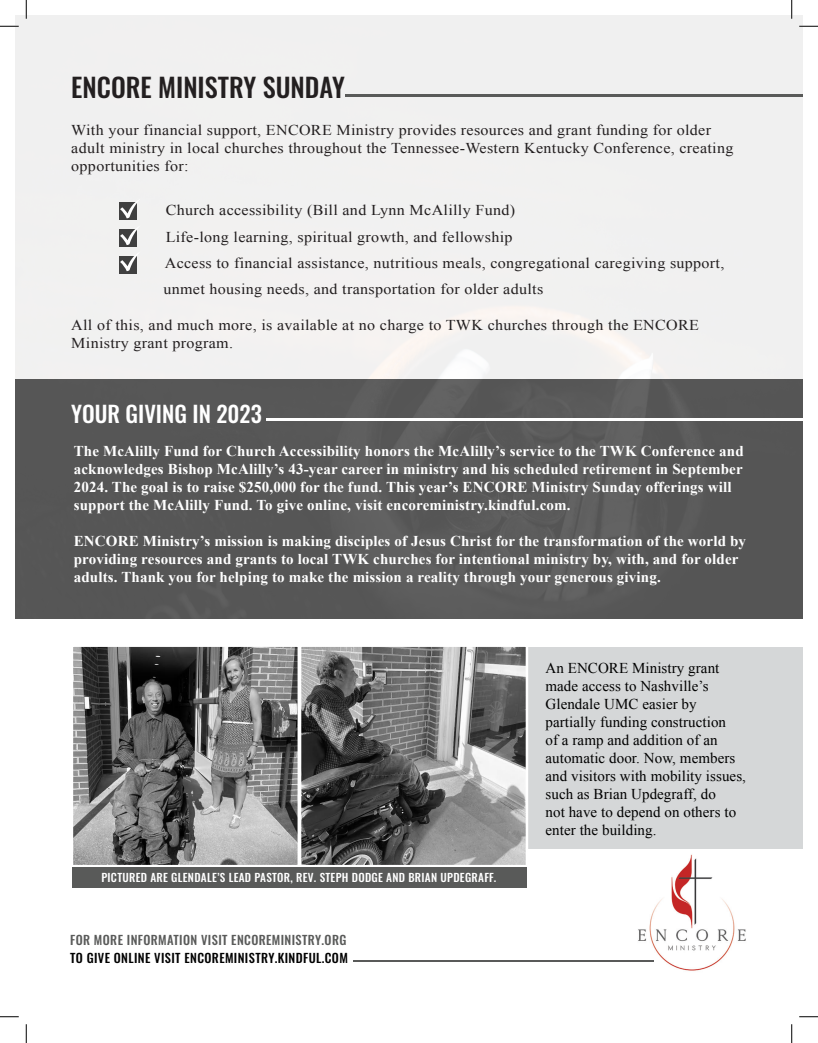
<style>
.page{position:relative;width:818px;height:1043px;background:#fff}
.page>*{position:absolute;margin:0;border:0;box-sizing:border-box;transform-origin:0 0}
.t1{font:500 26.25px "Oswald";color:#231f20}
.t2{font:500 22.5px "Oswald";color:#fff}
.t3{font:700 15px/18px "Times New Roman";letter-spacing:.01em;color:#fff;text-align:justify}
.t4{font:15px/18px "Times New Roman";letter-spacing:.02em;color:#231f20;scale:1.07 1}
.t5{font:15px/18px "Times New Roman";letter-spacing:.005em;color:#000}
.t6{font:500 12.5px "Oswald";letter-spacing:.03em;color:#000}
.t7{font:500 12.5px "Oswald";letter-spacing:.03em;color:#595a59}
.t8{font:500 11.25px "Oswald";letter-spacing:.025em;color:#fff}
</style>
<div class="page">
<img style="left:638px;top:854px;width:108px;height:117px">
<img style="left:15px;top:15px;width:787px;height:603px">
<div style="left:497px;top:647px;width:305px;height:202px;background:#d5d7d8"></div>
<hr style="left:266px;top:419px;width:536px;height:2px;background:#fff">
<img style="left:74px;top:647px;width:223px;height:217px">
<div style="left:71px;top:644px;width:229px;height:223px;border:2px solid #fff"></div>
<img style="left:302px;top:647px;width:223px;height:217px">
<div style="left:299px;top:644px;width:229px;height:223px;border:2px solid #fff"></div>
<div style="left:72px;top:867px;width:455px;height:21px;background:#595a59"></div>
<hr style="left:353px;top:960px;width:300px;height:2px;background:#595a59">
<hr style="left:346px;top:94px;width:456px;height:3px;background:#595a59">
<div style="left:119px;top:202px;width:17px;height:18px;background:#404040"></div>
<div style="left:119px;top:229px;width:17px;height:18px;background:#404040"></div>
<div style="left:119px;top:256px;width:17px;height:18px;background:#404040"></div>
<svg style="left:120px;top:198px;width:21px;height:20px"></svg>
<svg style="left:120px;top:225px;width:21px;height:20px"></svg>
<svg style="left:120px;top:251px;width:21px;height:20px"></svg>
<svg style="left:0;top:25px;width:19px;height:2px"></svg>
<svg style="left:799px;top:25px;width:19px;height:2px"></svg>
<svg style="left:0;top:1016px;width:19px;height:1px"></svg>
<svg style="left:799px;top:1016px;width:19px;height:1px"></svg>
<svg style="left:25px;top:0;width:2px;height:19px"></svg>
<svg style="left:25px;top:1024px;width:2px;height:18px"></svg>
<svg style="left:790px;top:0;width:2px;height:19px"></svg>
<svg style="left:791px;top:1024px;width:1px;height:18px"></svg>
<p class="t1" style="left:71px;top:73px;width:275px">ENCORE MINISTRY SUNDAY</p>
<p class="t4" style="left:71px;top:121px;width:620px">With your financial support, ENCORE Ministry provides resources and grant funding for older adult ministry in local churches throughout the Tennessee-Western Kentucky Conference, creating opportunities for:</p>
<p class="t4" style="left:166px;top:201px;width:328px">Church accessibility (Bill and Lynn McAlilly Fund)</p>
<p class="t4" style="left:166px;top:227px;width:326px">Life-long learning, spiritual growth, and fellowship</p>
<p class="t4" style="left:165px;top:253px;width:524px">Access to financial assistance, nutritious meals, congregational caregiving support,</p>
<p class="t4" style="left:163px;top:280px;width:356px">unmet housing needs, and transportation for older adults</p>
<p class="t4" style="left:71px;top:316px;width:588px">All of this, and much more, is available at no charge to TWK churches through the ENCORE</p>
<p class="t4" style="left:71px;top:334px;width:153px">Ministry grant program.</p>
<p class="t2" style="left:71px;top:402px;width:192px">YOUR GIVING IN 2023</p>
<p class="t3" style="left:74px;top:441px;width:671px">The McAlilly Fund for Church Accessibility honors the McAlilly’s service to the TWK Conference and acknowledges Bishop McAlilly’s 43-year career in ministry and his scheduled retirement in September 2024. The goal is to raise $250,000 for the fund. This year’s ENCORE Ministry Sunday offerings will</p>
<p class="t3" style="left:74px;top:495px;width:498px">support the McAlilly Fund. To give online, visit encoreministry.kindful.com.</p>
<p class="t3" style="left:74px;top:531px;width:673px;text-align:left">ENCORE Ministry’s mission is making disciples of Jesus Christ for the transformation of the world by providing resources and grants to local TWK churches for intentional ministry by, with, and for older adults. Thank you for helping to make the mission a reality through your generous giving.</p>
<p class="t8" style="left:101px;top:871px;width:396px">PICTURED ARE GLENDALE’S LEAD PASTOR, REV. STEPH DODGE AND BRIAN UPDEGRAFF.</p>
<p class="t7" style="left:70px;top:933px;width:277px">FOR MORE INFORMATION VISIT ENCOREMINISTRY.ORG</p>
<p class="t6" style="left:70px;top:951px;width:279px">TO GIVE ONLINE VISIT ENCOREMINISTRY.KINDFUL.COM</p>
<p class="t5" style="left:545px;top:658px;width:175px">An ENCORE Ministry grant</p>
<p class="t5" style="left:545px;top:676px;width:165px">made access to Nashville’s</p>
<p class="t5" style="left:545px;top:694px;width:153px">Glendale UMC easier by</p>
<p class="t5" style="left:545px;top:712px;width:202px">partially funding construction<br>of a ramp and addition of an automatic door. Now, members and visitors with mobility issues, such as Brian Updegraff, do<br>not have to depend on others to enter the building.</p>
</div>
